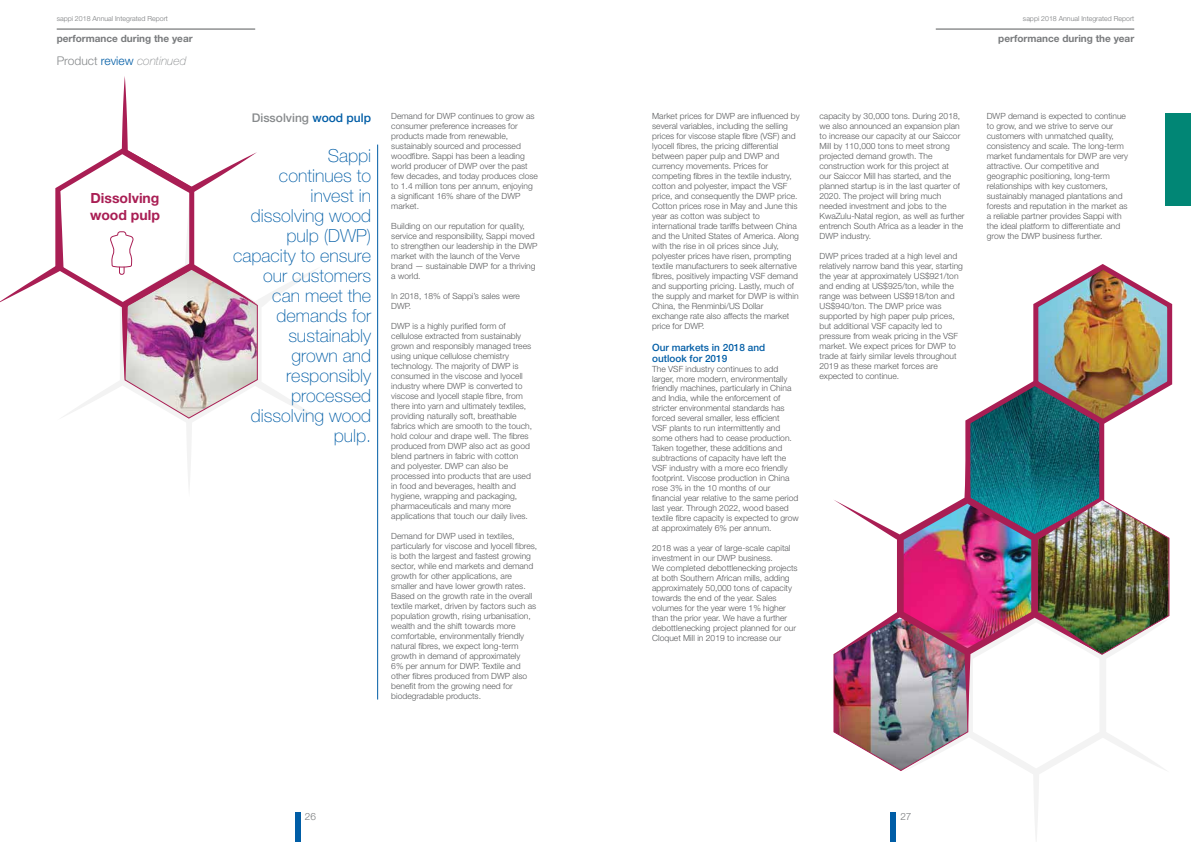
<style>
.page{position:relative;width:1191px;height:842px;background:#fff}
.page>*{position:absolute;margin:0;border:0;box-sizing:border-box;transform-origin:0 0}
.t1{font:100 18px/20px "Helvetica Neue LT Std";color:#005da6;text-align:right}
.t2{font:700 14px/16.8px "Helvetica Neue LT Std";color:#a91e54}
.t3{font:italic 100 12px "Helvetica Neue LT Std";color:#878a8c}
.t4{font:500 12px "Helvetica Neue LT Std";color:#878a8c}
.t5{font:700 10px "Helvetica Neue LT Std";color:#797b7d}
.t6{font:500 10px/11px "Helvetica Neue LT Std";color:#005da6}
.t7{font:300 10px "Helvetica Neue LT Std";color:#797b7d}
.t8{font:300 8.5px/10px "Helvetica Neue LT Std";color:#58595b}
.t9{font:300 7px "Helvetica Neue LT Std";color:#797b7d}
.s1{font-weight:300;font-style:normal}
.s2{font-weight:300;font-style:normal;color:#005da6}
.s3{color:#005da6}
</style>
<div class="page">
<svg style="left:181px;top:269px;width:137px;height:217px"></svg>
<hr style="left:377px;top:145px;width:1px;height:554px;background:#005da6">
<svg style="left:0;top:76px;width:258px;height:343px"></svg>
<img style="left:833px;top:264px;width:340px;height:508px">
<img style="left:833px;top:422px;width:270px;height:309px">
<div style="left:890px;top:812px;width:6px;height:30px;background:#005da6"></div>
<hr style="left:935px;top:29px;width:199px;height:1px;background:#58595b">
<div style="left:295px;top:812px;width:5px;height:30px;background:#005da6"></div>
<hr style="left:57px;top:29px;width:198px;height:1px;background:#58595b">
<div style="left:1165px;top:113px;width:26px;height:93px;background:#018675"></div>
<p class="t9" style="left:57px;top:16px;width:113px">sappi 2018 Annual Integrated Report</p>
<p class="t5" style="left:57px;top:35px;width:137px">performance during the year</p>
<p class="t5" style="left:998px;top:35px;width:137px">performance during the year</p>
<p class="t9" style="left:1023px;top:16px;width:113px">sappi 2018 Annual Integrated Report</p>
<h3 class="t3" style="left:57px;top:54px;width:131px"><span class="s1">Product</span> <span class="s2">review</span> continued</h3>
<h2 class="t2" style="left:90px;top:192px;width:71px">Dissolving wood pulp</h2>
<h3 class="t4" style="left:252px;top:113px;width:121px">Dissolving <span class="s3">wood pulp</span></h3>
<h1 class="t1" style="left:233px;top:148px;width:139px">Sappi<br>continues to invest in dissolving wood pulp (DWP) capacity to ensure our customers can meet the demands for sustainably<br>grown and responsibly processed dissolving wood pulp.</h1>
<p class="t8" style="left:391px;top:112px;width:148px">Demand for DWP continues to grow as consumer preference increases for products made from renewable, sustainably sourced and processed woodfibre. Sappi has been a leading world producer of DWP over the past few decades, and today produces close to 1.4 million tons per annum, enjoying a significant 16% share of the DWP market.</p>
<p class="t8" style="left:391px;top:222px;width:148px">Building on our reputation for quality, service and responsibility, Sappi moved to strengthen our leadership in the DWP market with the launch of the Verve brand — sustainable DWP for a thriving a world.</p>
<p class="t8" style="left:391px;top:292px;width:130px">In 2018, 18% of Sappi’s sales were<br>DWP.</p>
<p class="t8" style="left:391px;top:322px;width:142px">DWP is a highly purified form of cellulose extracted from sustainably grown and responsibly managed trees using unique cellulose chemistry technology. The majority of DWP is consumed in the viscose and lyocell industry where DWP is converted to viscose and lyocell staple fibre, from there into yarn and ultimately textiles, providing naturally soft, breathable fabrics which are smooth to the touch, hold colour and drape well. The fibres produced from DWP also act as good blend partners in fabric with cotton and polyester. DWP can also be processed into products that are used in food and beverages, health and hygiene, wrapping and packaging, pharmaceuticals and many more applications that touch our daily lives.</p>
<p class="t8" style="left:391px;top:532px;width:147px">Demand for DWP used in textiles, particularly for viscose and lyocell fibres, is both the largest and fastest growing sector, while end markets and demand growth for other applications, are smaller and have lower growth rates.<br>Based on the growth rate in the overall textile market, driven by factors such as population growth, rising urbanisation, wealth and the shift towards more comfortable, environmentally friendly natural fibres, we expect long-term growth in demand of approximately<br>6% per annum for DWP. Textile and other fibres produced from DWP also benefit from the growing need for biodegradable products.</p>
<p class="t7" style="left:305px;top:812px;width:13px">26</p>
<p class="t8" style="left:652px;top:112px;width:149px">Market prices for DWP are influenced by several variables, including the selling prices for viscose staple fibre (VSF) and lyocell fibres, the pricing differential between paper pulp and DWP and currency movements. Prices for competing fibres in the textile industry, cotton and polyester, impact the VSF price, and consequently the DWP price.<br>Cotton prices rose in May and June this year as cotton was subject to international trade tariffs between China and the United States of America. Along with the rise in oil prices since July, polyester prices have risen, prompting textile manufacturers to seek alternative fibres, positively impacting VSF demand and supporting pricing. Lastly, much of the supply and market for DWP is within China, the Renminbi/US Dollar exchange rate also affects the market price for DWP.</p>
<p class="t6" style="left:652px;top:343px;width:115px">Our markets in 2018 and outlook for 2019</p>
<p class="t8" style="left:652px;top:364px;width:148px">The VSF industry continues to add larger, more modern, environmentally friendly machines, particularly in China and India, while the enforcement of stricter environmental standards has forced several smaller, less efficient<br>VSF plants to run intermittently and some others had to cease production.<br>Taken together, these additions and subtractions of capacity have left the VSF industry with a more eco friendly footprint. Viscose production in China rose 3% in the 10 months of our financial year relative to the same period last year. Through 2022, wood based textile fibre capacity is expected to grow at approximately 6% per annum.</p>
<p class="t8" style="left:652px;top:544px;width:147px">2018 was a year of large-scale capital investment in our DWP business.<br>We completed debottlenecking projects at both Southern African mills, adding approximately 50,000 tons of capacity towards the end of the year. Sales volumes for the year were 1% higher than the prior year. We have a further debottlenecking project planned for our Cloquet Mill in 2019 to increase our</p>
<p class="t8" style="left:819px;top:112px;width:147px">capacity by 30,000 tons. During 2018, we also announced an expansion plan to increase our capacity at our Saiccor Mill by 110,000 tons to meet strong projected demand growth. The construction work for this project at<br>our Saiccor Mill has started, and the planned startup is in the last quarter of 2020. The project will bring much needed investment and jobs to the KwaZulu-Natal region, as well as further entrench South Africa as a leader in the DWP industry.</p>
<p class="t8" style="left:819px;top:252px;width:145px">DWP prices traded at a high level and relatively narrow band this year, starting the year at approximately US$921/ton and ending at US$925/ton, while the range was between US$918/ton and US$940/ton. The DWP price was supported by high paper pulp prices, but additional VSF capacity led to pressure from weak pricing in the VSF market. We expect prices for DWP to trade at fairly similar levels throughout 2019 as these market forces are expected to continue.</p>
<p class="t8" style="left:986px;top:112px;width:143px">DWP demand is expected to continue to grow, and we strive to serve our customers with unmatched quality, consistency and scale. The long-term market fundamentals for DWP are very attractive. Our competitive and geographic positioning, long-term relationships with key customers, sustainably managed plantations and forests and reputation in the market as a reliable partner provides Sappi with the ideal platform to differentiate and grow the DWP business further.</p>
<p class="t7" style="left:900px;top:812px;width:13px">27</p>
</div>
